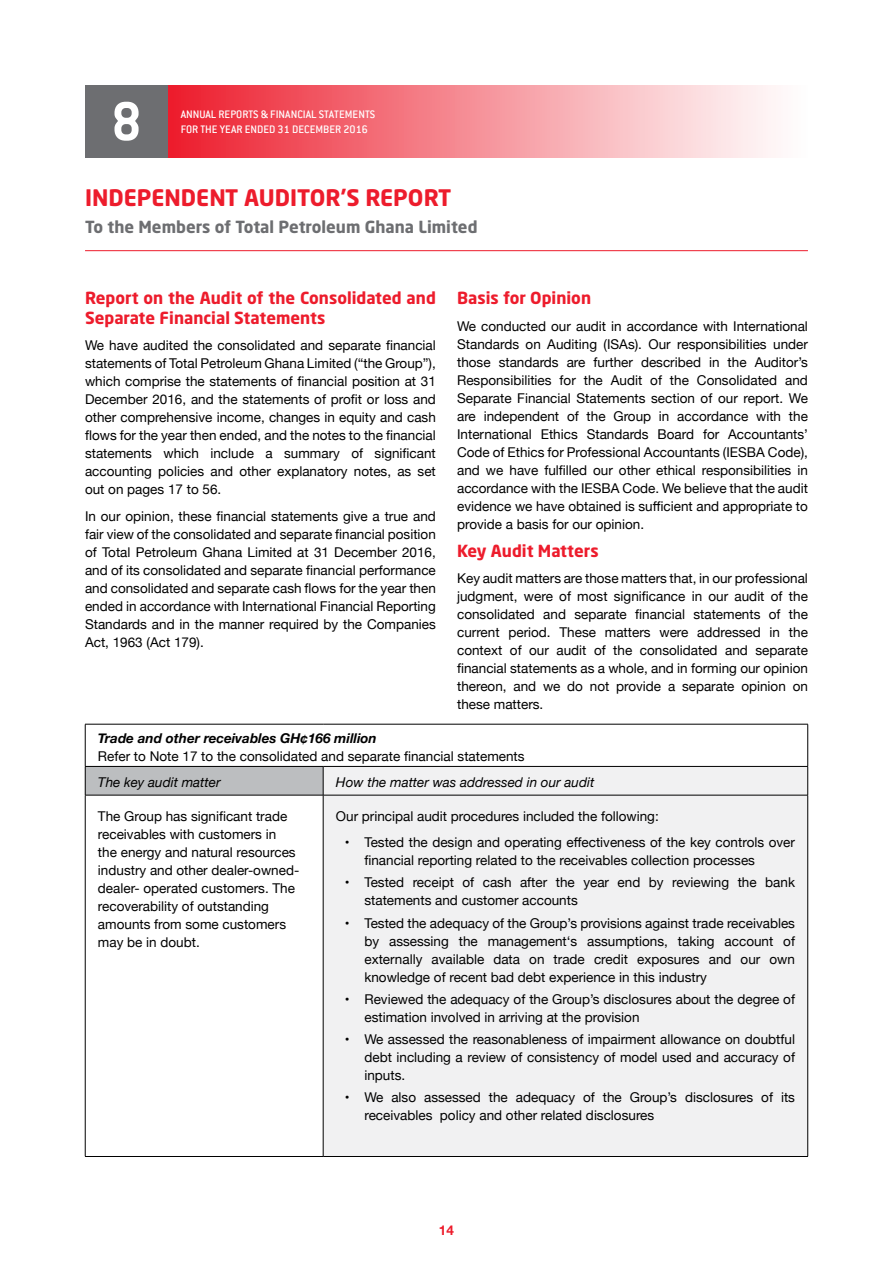
<style>
.page{position:relative;width:893px;height:1263px;background:#fff}
.page>*{position:absolute;margin:0;border:0;box-sizing:border-box;transform-origin:0 0}
.t1{font:700 60px "Conduit ITC";color:#fff}
.t2{font:700 22.5px "Neo Sans Std";color:#ed1c2c}
.t3{font:700 16.5px/19.8px "Neo Sans Std";color:#ed1c2c}
.t4{font:700 16.5px "Neo Sans Std";color:#6d6e71}
.t5{font:13.5px/18px "Helvetica Neue";color:#000;text-align:justify}
.t6{font:italic 13.5px "Helvetica Neue";color:#000}
.t7{font:italic 700 13.5px "Helvetica Neue";color:#000}
.t8{font:700 13.5px "Helvetica Neue";color:#ed1c2c}
.t9{font:500 12px "Conduit ITC";color:#fff}
</style>
<div class="page">
<div style="left:168px;top:85px;width:640px;height:73px;background:linear-gradient(to right,#ed202f,#fff)"></div>
<div style="left:85px;top:85px;width:83px;height:73px;background:#6d6e71"></div>
<hr style="left:85px;top:250px;width:723px;height:1px;background:#ed1c2c">
<div style="left:85px;top:766px;width:238px;height:29px;background:#bcbec0"></div>
<div style="left:324px;top:767px;width:483px;height:389px;background:#f1f1f2"></div>
<hr style="left:85px;top:724px;width:238px;height:1px;background:#000">
<hr style="left:85px;top:724px;width:1px;height:42px;background:#000">
<hr style="left:323px;top:724px;width:485px;height:1px;background:#000">
<hr style="left:807px;top:724px;width:1px;height:42px;background:#000">
<hr style="left:85px;top:766px;width:238px;height:1px;background:#000">
<svg style="left:85px;top:767px;width:1px;height:28px"></svg>
<hr style="left:323px;top:766px;width:485px;height:1px;background:#000">
<svg style="left:323px;top:767px;width:1px;height:28px"></svg>
<svg style="left:807px;top:767px;width:1px;height:28px"></svg>
<hr style="left:85px;top:795px;width:238px;height:1px;background:#000">
<hr style="left:85px;top:795px;width:1px;height:361px;background:#000">
<hr style="left:323px;top:795px;width:485px;height:1px;background:#000">
<hr style="left:323px;top:795px;width:1px;height:361px;background:#000">
<hr style="left:807px;top:795px;width:1px;height:361px;background:#000">
<hr style="left:85px;top:1156px;width:238px;height:1px;background:#000">
<hr style="left:323px;top:1156px;width:485px;height:1px;background:#000">
<h1 class="t1" style="left:111px;top:86px;width:32px">8</h1>
<p class="t9" style="left:181px;top:108px;width:196px">ANNUAL REPORTS &amp; FINANCIAL STATEMENTS</p>
<p class="t9" style="left:181px;top:122px;width:189px">FOR THE YEAR ENDED 31 DECEMBER 2016</p>
<h2 class="t2" style="left:85px;top:183px;width:368px">INDEPENDENT AUDITOR’S REPORT</h2>
<p class="t4" style="left:85px;top:217px;width:394px">To the Members of Total Petroleum Ghana Limited</p>
<p class="t3" style="left:85px;top:288px;width:352px">Report on the Audit of the Consolidated and<br>Separate Financial Statements</p>
<p class="t5" style="left:85px;top:337px;width:352px">We have audited the consolidated and separate financial statements of Total Petroleum Ghana Limited (“the Group”), which comprise the statements of financial position at 31<br>December 2016, and the statements of profit or loss and other comprehensive income, changes in equity and cash flows for the year then ended, and the notes to the financial statements which include a summary of significant accounting policies and other explanatory notes, as set out on pages 17 to 56.</p>
<p class="t5" style="left:85px;top:508px;width:352px">In our opinion, these financial statements give a true and fair view of the consolidated and separate financial position of Total Petroleum Ghana Limited at 31 December 2016, and of its consolidated and separate financial performance and consolidated and separate cash flows for the year then ended in accordance with International Financial Reporting Standards and in the manner required by the Companies Act, 1963 (Act 179).</p>
<p class="t3" style="left:457px;top:288px;width:135px">Basis for Opinion</p>
<p class="t5" style="left:457px;top:318px;width:352px">We conducted our audit in accordance with International Standards on Auditing (ISAs). Our responsibilities under those standards are further described in the Auditor’s Responsibilities for the Audit of the Consolidated and Separate Financial Statements section of our report. We are independent of the Group in accordance with the International Ethics Standards Board for Accountants’ Code of Ethics for Professional Accountants (IESBA Code), and we have fulfilled our other ethical responsibilities in accordance with the IESBA Code. We believe that the audit evidence we have obtained is sufficient and appropriate to provide a basis for our opinion.</p>
<p class="t3" style="left:457px;top:540px;width:143px">Key Audit Matters</p>
<p class="t5" style="left:457px;top:570px;width:352px">Key audit matters are those matters that, in our professional judgment, were of most significance in our audit of the consolidated and separate financial statements of the current period. These matters were addressed in the context of our audit of the consolidated and separate financial statements as a whole, and in forming our opinion thereon, and we do not provide a separate opinion on these matters.</p>
<p class="t7" style="left:98px;top:727px;width:280px">Trade and other receivables GH¢166 million</p>
<p class="t5" style="left:98px;top:748px;width:428px">Refer to Note 17 to the consolidated and separate financial statements</p>
<p class="t6" style="left:98px;top:773px;width:124px">The key audit matter</p>
<p class="t6" style="left:336px;top:773px;width:260px">How the matter was addressed in our audit</p>
<p class="t5" style="left:98px;top:808px;width:203px;text-align:left">The Group has significant trade receivables with customers in<br>the energy and natural resources industry and other dealer-owned&shy;dealer- operated customers. The recoverability of outstanding amounts from some customers may be in doubt.</p>
<p class="t5" style="left:336px;top:808px;width:324px">Our principal audit procedures included the following:</p>
<p class="t5" style="left:364px;top:834px;width:432px;text-indent:-19px">• Tested the design and operating effectiveness of the key controls over financial reporting related to the receivables collection processes</p>
<p class="t5" style="left:364px;top:874px;width:432px;text-indent:-19px">• Tested receipt of cash after the year end by reviewing the bank statements and customer accounts</p>
<p class="t5" style="left:364px;top:915px;width:432px;text-indent:-19px">• Tested the adequacy of the Group’s provisions against trade receivables by assessing the management‘s assumptions, taking account of externally available data on trade credit exposures and our own knowledge of recent bad debt experience in this industry</p>
<p class="t5" style="left:364px;top:991px;width:432px;text-indent:-19px">• Reviewed the adequacy of the Group’s disclosures about the degree of estimation involved in arriving at the provision</p>
<p class="t5" style="left:364px;top:1031px;width:432px;text-indent:-19px">• We assessed the reasonableness of impairment allowance on doubtful debt including a review of consistency of model used and accuracy of inputs.</p>
<p class="t5" style="left:364px;top:1089px;width:432px;text-indent:-19px">• We also assessed the adequacy of the Group’s disclosures of its receivables policy and other related disclosures</p>
<p class="t8" style="left:439px;top:1219px;width:17px">14</p>
</div>
